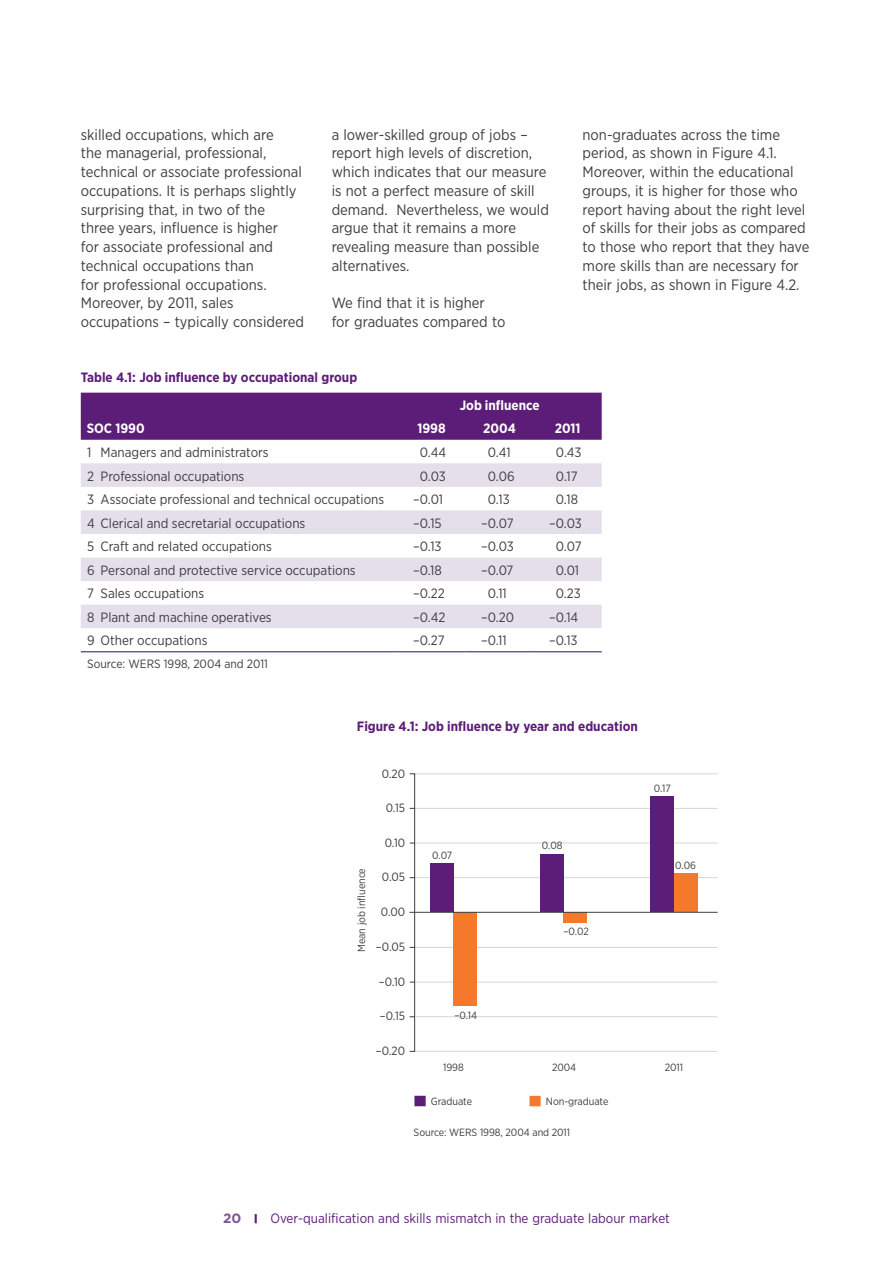
<style>
.page{position:relative;width:893px;height:1263px;background:#fff}
.page>*{position:absolute;margin:0;border:0;box-sizing:border-box;transform-origin:0 0}
.t1{font:15px/18.8px "Gotham Narrow";color:#3e3e3f}
.t2{font:13.5px "Gotham Narrow";color:#3e3e3f}
.t3{font:700 13.5px "Gotham Narrow";color:#5c1d78}
.t4{font:13.5px "Gotham Narrow";color:#5c1d78}
.t5{font:700 13.5px "Gotham Narrow";color:#fff}
.t6{font:12px "Gotham Narrow";color:#3e3e3f}
.t7{font:10.5px "Gotham Narrow";letter-spacing:-.005em;color:#3e3e3f}
.s1{font-family:"Gotham";font-weight:700;color:#7d5696}
.s2{font-family:"Gotham";font-weight:700;font-size:9.9px}
</style>
<div class="page">
<hr style="left:414px;top:1051px;width:304px;height:1px;background:#d5d6d8">
<hr style="left:415px;top:843px;width:303px;height:1px;background:#d5d6d8">
<hr style="left:415px;top:982px;width:303px;height:1px;background:#d5d6d8">
<hr style="left:415px;top:773px;width:303px;height:1px;background:#d5d6d8">
<hr style="left:415px;top:808px;width:303px;height:1px;background:#d5d6d8">
<hr style="left:415px;top:947px;width:303px;height:1px;background:#d5d6d8">
<hr style="left:415px;top:877px;width:303px;height:1px;background:#d5d6d8">
<div style="left:414px;top:1096px;width:12px;height:10px;background:#5c1d78"></div>
<div style="left:529px;top:1096px;width:12px;height:10px;background:#f4792a"></div>
<hr style="left:414px;top:773px;width:1px;height:278px;background:#3e3e3f">
<hr style="left:415px;top:1016px;width:303px;height:1px;background:#d5d6d8">
<div style="left:431px;top:864px;width:23px;height:48px;background:#5c1d78"></div>
<div style="left:454px;top:912px;width:23px;height:94px;background:#f4792a"></div>
<div style="left:541px;top:854px;width:23px;height:58px;background:#5c1d78"></div>
<div style="left:564px;top:912px;width:23px;height:11px;background:#f4792a"></div>
<div style="left:651px;top:797px;width:23px;height:115px;background:#5c1d78"></div>
<div style="left:674px;top:874px;width:23px;height:38px;background:#f4792a"></div>
<hr style="left:409px;top:912px;width:309px;height:1px;background:#3e3e3f">
<div style="left:81px;top:393px;width:521px;height:47px;background:#5c1d78"></div>
<svg style="left:81px;top:463px;width:521px;height:165px;fill:#e5deeb"></svg>
<hr style="left:81px;top:651px;width:317px;height:1px;background:#5c1d78">
<hr style="left:398px;top:651px;width:68px;height:1px;background:#5c1d78">
<hr style="left:466px;top:651px;width:68px;height:1px;background:#5c1d78">
<hr style="left:534px;top:651px;width:68px;height:1px;background:#5c1d78">
<p class="t1" style="left:81px;top:125px;width:225px">skilled occupations, which are<br>the managerial, professional, technical or associate professional occupations. It is perhaps slightly surprising that, in two of the<br>three years, influence is higher<br>for associate professional and technical occupations than<br>for professional occupations.<br>Moreover, by 2011, sales occupations – typically considered</p>
<p class="t1" style="left:332px;top:125px;width:219px">a lower-skilled group of jobs – report high levels of discretion, which indicates that our measure is not a perfect measure of skill demand. Nevertheless, we would argue that it remains a more revealing measure than possible alternatives.</p>
<p class="t1" style="left:332px;top:293px;width:175px">We find that it is higher for graduates compared to</p>
<p class="t3" style="left:81px;top:368px;width:278px">Table 4.1: Job influence by occupational group</p>
<p class="t5" style="left:460px;top:396px;width:81px">Job influence</p>
<p class="t1" style="left:583px;top:125px;width:228px">non-graduates across the time period, as shown in Figure 4.1.<br>Moreover, within the educational groups, it is higher for those who report having about the right level of skills for their jobs as compared to those who report that they have more skills than are necessary for their jobs, as shown in Figure 4.2.</p>
<p class="t5" style="left:87px;top:420px;width:59px">SOC 1990</p>
<p class="t5" style="left:417px;top:420px;width:30px">1998</p>
<p class="t5" style="left:483px;top:420px;width:34px">2004</p>
<p class="t5" style="left:555px;top:420px;width:27px">2011</p>
<p class="t2" style="left:87px;top:444px;width:183px">1 Managers and administrators</p>
<p class="t2" style="left:420px;top:444px;width:28px">0.44</p>
<p class="t2" style="left:488px;top:444px;width:24px">0.41</p>
<p class="t2" style="left:556px;top:444px;width:27px">0.43</p>
<p class="t2" style="left:87px;top:467px;width:159px">2 Professional occupations</p>
<p class="t2" style="left:420px;top:467px;width:28px">0.03</p>
<p class="t2" style="left:488px;top:467px;width:28px">0.06</p>
<p class="t2" style="left:556px;top:467px;width:23px">0.17</p>
<p class="t2" style="left:87px;top:491px;width:299px">3 Associate professional and technical occupations</p>
<p class="t2" style="left:413px;top:491px;width:32px">–0.01</p>
<p class="t2" style="left:488px;top:491px;width:23px">0.13</p>
<p class="t2" style="left:556px;top:491px;width:24px">0.18</p>
<p class="t2" style="left:87px;top:514px;width:220px">4 Clerical and secretarial occupations</p>
<p class="t2" style="left:413px;top:514px;width:30px">–0.15</p>
<p class="t2" style="left:481px;top:514px;width:34px">–0.07</p>
<p class="t2" style="left:549px;top:514px;width:34px">–0.03</p>
<p class="t2" style="left:87px;top:538px;width:186px">5 Craft and related occupations</p>
<p class="t2" style="left:413px;top:538px;width:30px">–0.13</p>
<p class="t2" style="left:481px;top:538px;width:34px">–0.03</p>
<p class="t2" style="left:556px;top:538px;width:27px">0.07</p>
<p class="t2" style="left:87px;top:562px;width:270px">6 Personal and protective service occupations</p>
<p class="t2" style="left:413px;top:562px;width:30px">–0.18</p>
<p class="t2" style="left:481px;top:562px;width:34px">–0.07</p>
<p class="t2" style="left:556px;top:562px;width:25px">0.01</p>
<p class="t2" style="left:87px;top:585px;width:119px">7 Sales occupations</p>
<p class="t2" style="left:413px;top:585px;width:33px">–0.22</p>
<p class="t2" style="left:488px;top:585px;width:21px">0.11</p>
<p class="t2" style="left:556px;top:585px;width:27px">0.23</p>
<p class="t2" style="left:87px;top:609px;width:186px">8 Plant and machine operatives</p>
<p class="t2" style="left:413px;top:609px;width:34px">–0.42</p>
<p class="t2" style="left:481px;top:609px;width:35px">–0.20</p>
<p class="t2" style="left:549px;top:609px;width:31px">–0.14</p>
<p class="t2" style="left:87px;top:632px;width:122px">9 Other occupations</p>
<p class="t2" style="left:413px;top:632px;width:33px">–0.27</p>
<p class="t2" style="left:481px;top:632px;width:27px">–0.11</p>
<p class="t2" style="left:549px;top:632px;width:30px">–0.13</p>
<p class="t6" style="left:87px;top:656px;width:182px">Source: WERS 1998, 2004 and 2011</p>
<p class="t3" style="left:357px;top:718px;width:282px">Figure 4.1: Job influence by year and education</p>
<p class="t6" style="left:382px;top:766px;width:25px">0.20</p>
<p class="t6" style="left:386px;top:800px;width:21px">0.15</p>
<p class="t7" style="left:355px;top:952px;width:85px;rotate:-90deg">Mean job influence</p>
<p class="t6" style="left:385px;top:835px;width:22px">0.10</p>
<p class="t6" style="left:382px;top:869px;width:25px">0.05</p>
<p class="t6" style="left:381px;top:904px;width:26px">0.00</p>
<p class="t6" style="left:376px;top:939px;width:31px">–0.05</p>
<p class="t6" style="left:379px;top:974px;width:28px">–0.10</p>
<p class="t6" style="left:380px;top:1008px;width:27px">–0.15</p>
<p class="t6" style="left:376px;top:1043px;width:31px">–0.20</p>
<p class="t7" style="left:432px;top:848px;width:22px">0.07</p>
<p class="t7" style="left:454px;top:1008px;width:24px">–0.14</p>
<p class="t7" style="left:542px;top:839px;width:22px">0.08</p>
<p class="t7" style="left:563px;top:925px;width:27px">–0.02</p>
<p class="t7" style="left:654px;top:782px;width:18px">0.17</p>
<p class="t7" style="left:675px;top:859px;width:22px">0.06</p>
<p class="t7" style="left:443px;top:1061px;width:22px">1998</p>
<p class="t7" style="left:552px;top:1061px;width:26px">2004</p>
<p class="t7" style="left:665px;top:1061px;width:20px">2011</p>
<p class="t7" style="left:431px;top:1094px;width:43px">Graduate</p>
<p class="t7" style="left:546px;top:1094px;width:64px">Non-graduate</p>
<p class="t7" style="left:414px;top:1126px;width:158px">Source: WERS 1998, 2004 and 2011</p>
<p class="t4" style="left:223px;top:1209px;width:448px"><span class="s1">20</span> <span class="s2">|</span> Over-qualification and skills mismatch in the graduate labour market</p>
</div>
